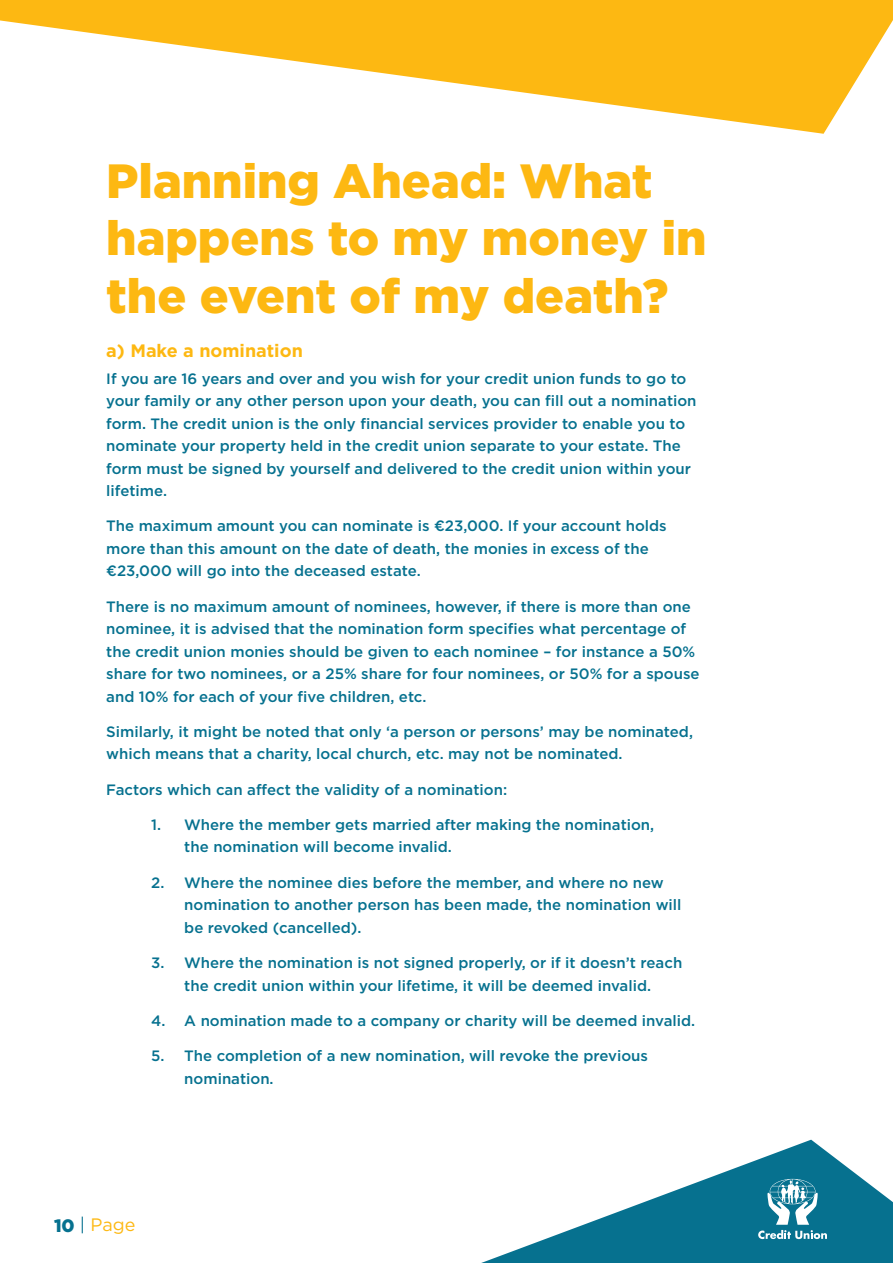
<style>
.page{position:relative;width:893px;height:1263px;background:#fff}
.page>*{position:absolute;margin:0;border:0;box-sizing:border-box;transform-origin:0 0}
.t1{font:900 48px/57.6px "Gotham";color:#fdb812}
.t2{font:700 18px "Gotham";color:#fdb812}
.t3{font:18px "Gotham";color:#fdb812}
.t4{font:500 15px/22.5px "Gotham";color:#06718f}
.s1{font-weight:900;color:#06718f}
.s2{color:#06718f}
</style>
<div class="page">
<svg style="left:0;top:0;width:893px;height:134px;fill:#fdb812"></svg>
<svg style="left:481px;top:1140px;width:412px;height:123px;fill:#06718f"></svg>
<svg style="left:758px;top:1179px;width:69px;height:60px"></svg>
<h1 class="t1" style="left:106px;top:154px;width:602px">Planning Ahead: What happens to my money in the event of my death?</h1>
<p class="t2" style="left:106px;top:342px;width:198px">a) Make a nomination</p>
<p class="t4" style="left:106px;top:368px;width:592px">If you are 16 years and over and you wish for your credit union funds to go to your family or any other person upon your death, you can fill out a nomination form. The credit union is the only financial services provider to enable you to nominate your property held in the credit union separate to your estate. The form must be signed by yourself and delivered to the credit union within your lifetime.</p>
<p class="t4" style="left:106px;top:516px;width:562px">The maximum amount you can nominate is €23,000. If your account holds more than this amount on the date of death, the monies in excess of the €23,000 will go into the deceased estate.</p>
<p class="t4" style="left:106px;top:596px;width:595px">There is no maximum amount of nominees, however, if there is more than one nominee, it is advised that the nomination form specifies what percentage of the credit union monies should be given to each nominee – for instance a 50% share for two nominees, or a 25% share for four nominees, or 50% for a spouse and 10% for each of your five children, etc.</p>
<p class="t4" style="left:106px;top:721px;width:588px">Similarly, it might be noted that only ‘a person or persons’ may be nominated, which means that a charity, local church, etc. may not be nominated.</p>
<p class="t4" style="left:106px;top:779px;width:402px">Factors which can affect the validity of a nomination:</p>
<p class="t4" style="left:184px;top:814px;width:471px;text-indent:-33px">1. Where the member gets married after making the nomination, the nomination will become invalid.</p>
<p class="t4" style="left:184px;top:872px;width:499px;text-indent:-33px">2. Where the nominee dies before the member, and where no new nomination to another person has been made, the nomination will be revoked (cancelled).</p>
<p class="t4" style="left:151px;top:952px;width:532px;text-align:center">3. Where the nomination is not signed properly, or if it doesn’t reach the credit union within your lifetime, it will be deemed invalid.</p>
<p class="t4" style="left:151px;top:1010px;width:545px">4. A nomination made to a company or charity will be deemed invalid.</p>
<p class="t4" style="left:184px;top:1045px;width:465px;text-indent:-33px">5. The completion of a new nomination, will revoke the previous nomination.</p>
<p class="t3" style="left:54px;top:1216px;width:83px"><span class="s1">10</span> <span class="s2">|</span> Page</p>
</div>
